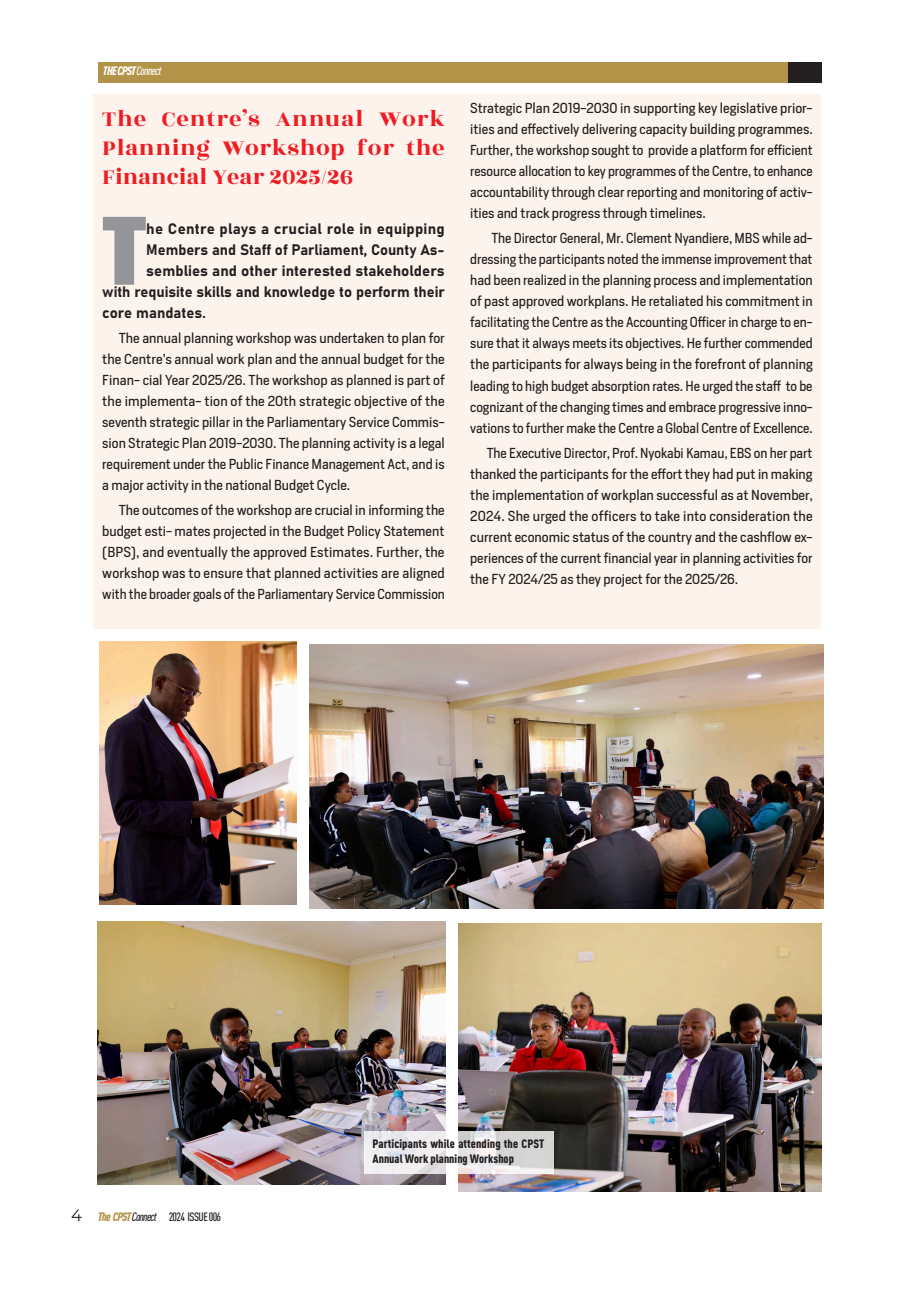
<style>
.page{position:relative;width:919px;height:1289px;background:#fff}
.page>*{position:absolute;margin:0;border:0;box-sizing:border-box;transform-origin:0 0}
.intor{font:85.8px "Impact";color:#939598;scale:1.11 1}
.Headline-sub{font:24px/28.8px "Rozha One";letter-spacing:.025em;color:#ee1d23;text-align:justify}
.intor-2{font:15px "Bahnschrift";color:#231f20}
.main-Text-body{font:13.5px/21px "Heron Sans";color:#231f20;text-align:justify}
.t1{font:900 condensed 12px/14.4px "DIN Pro";letter-spacing:.005em;color:#231f20}
.t2{font:500 condensed 12px "DIN Pro";letter-spacing:-.06em;color:#231f20}
.t3{font:italic 900 condensed 12px "DIN Pro";letter-spacing:-.06em;color:#fff}
.s1{font-weight:500}
.s2{font-family:"Montserrat";font-weight:400;font-stretch:normal;font-size:16.5px}
.s3{font-weight:900;font-style:italic;color:#b39348}
.s4{font-style:italic}
</style>
<div class="page">
<div style="left:97px;top:63px;width:722px;height:20px;background:#b39348"></div>
<div style="left:788px;top:63px;width:33px;height:20px;background:#231f20"></div>
<div style="left:94px;top:94px;width:727px;height:534px;background:#fdf3ed"></div>
<img style="left:310px;top:644px;width:513px;height:264px">
<img style="left:100px;top:641px;width:196px;height:263px">
<img style="left:98px;top:921px;width:347px;height:263px">
<img style="left:458px;top:923px;width:363px;height:268px">
<svg style="left:364px;top:1131px;width:189px;height:43px"></svg>
<p class="t3" style="left:103px;top:62px;width:60px">THE CPST<span class="s1">Connect</span></p>
<p class="Headline-sub" style="left:102px;top:105px;width:344px">The Centre’s Annual Work Planning Workshop for the Financial Year 2025/26</p>
<p class="intor" style="left:102px;top:184px;width:41px">T</p>
<p class="intor-2" style="left:146px;top:217px;width:300px">he Centre plays a crucial role in equipping</p>
<p class="intor-2" style="left:146px;top:238px;width:300px">Members and Staff of Parliament, County As-</p>
<p class="intor-2" style="left:146px;top:259px;width:300px">semblies and other interested stakeholders</p>
<p class="intor-2" style="left:102px;top:280px;width:344px">with requisite skills and knowledge to perform their</p>
<p class="intor-2" style="left:102px;top:301px;width:105px">core mandates.</p>
<p class="main-Text-body" style="left:102px;top:327px;width:344px;text-indent:16px">The annual planning workshop was undertaken to plan for the Centre’s annual work plan and the annual budget for the Finan- cial Year 2025/26. The workshop as planned is part of the implementa- tion of the 20th strategic objective of the seventh strategic pillar in the Parliamentary Service Commis&shy;sion Strategic Plan 2019-2030. The planning activity is a legal requirement under the Public Finance Management Act, and is a major activity in the national Budget Cycle.</p>
<p class="main-Text-body" style="left:102px;top:499px;width:344px;text-indent:16px">The outcomes of the workshop are crucial in informing the budget esti- mates projected in the Budget Policy Statement (BPS), and eventually the approved Estimates. Further, the workshop was to ensure that planned activities are aligned with the broader goals of the Parliamentary Service Commission</p>
<p class="main-Text-body" style="left:470px;top:97px;width:344px">Strategic Plan 2019-2030 in supporting key legislative prior&shy;ities and effectively delivering capacity building programmes.<br>Further, the workshop sought to provide a platform for efficient resource allocation to key programmes of the Centre, to enhance accountability through clear reporting and monitoring of activ&shy;ities and track progress through timelines.</p>
<p class="main-Text-body" style="left:470px;top:228px;width:344px;text-indent:21px">The Director General, Mr. Clement Nyandiere, MBS while ad&shy;dressing the participants noted the immense improvement that had been realized in the planning process and implementation of past approved workplans. He retaliated his commitment in facilitating the Centre as the Accounting Officer in charge to en&shy;sure that it always meets its objectives. He further commended the participants for always being in the forefront of planning leading to high budget absorption rates. He urged the staff to be cognizant of the changing times and embrace progressive inno&shy;vations to further make the Centre a Global Centre of Excellence.</p>
<p class="main-Text-body" style="left:470px;top:442px;width:344px;text-indent:16px">The Executive Director, Prof. Nyokabi Kamau, EBS on her part thanked the participants for the effort they had put in making the implementation of workplan successful as at November, 2024. She urged the officers to take into consideration the current economic status of the country and the cashflow ex&shy;periences of the current financial year in planning activities for the FY 2024/25 as they project for the 2025/26.</p>
<p class="t2" style="left:71px;top:1207px;width:152px"><span class="s2">4</span> <span class="s3">The CPST</span><span class="s4">Connect</span> 2024 ISSUE 006</p>
<p class="t1" style="left:372px;top:1135px;width:173px">Participants while attending the CPST<br>Annual Work planning Workshop</p>
</div>
